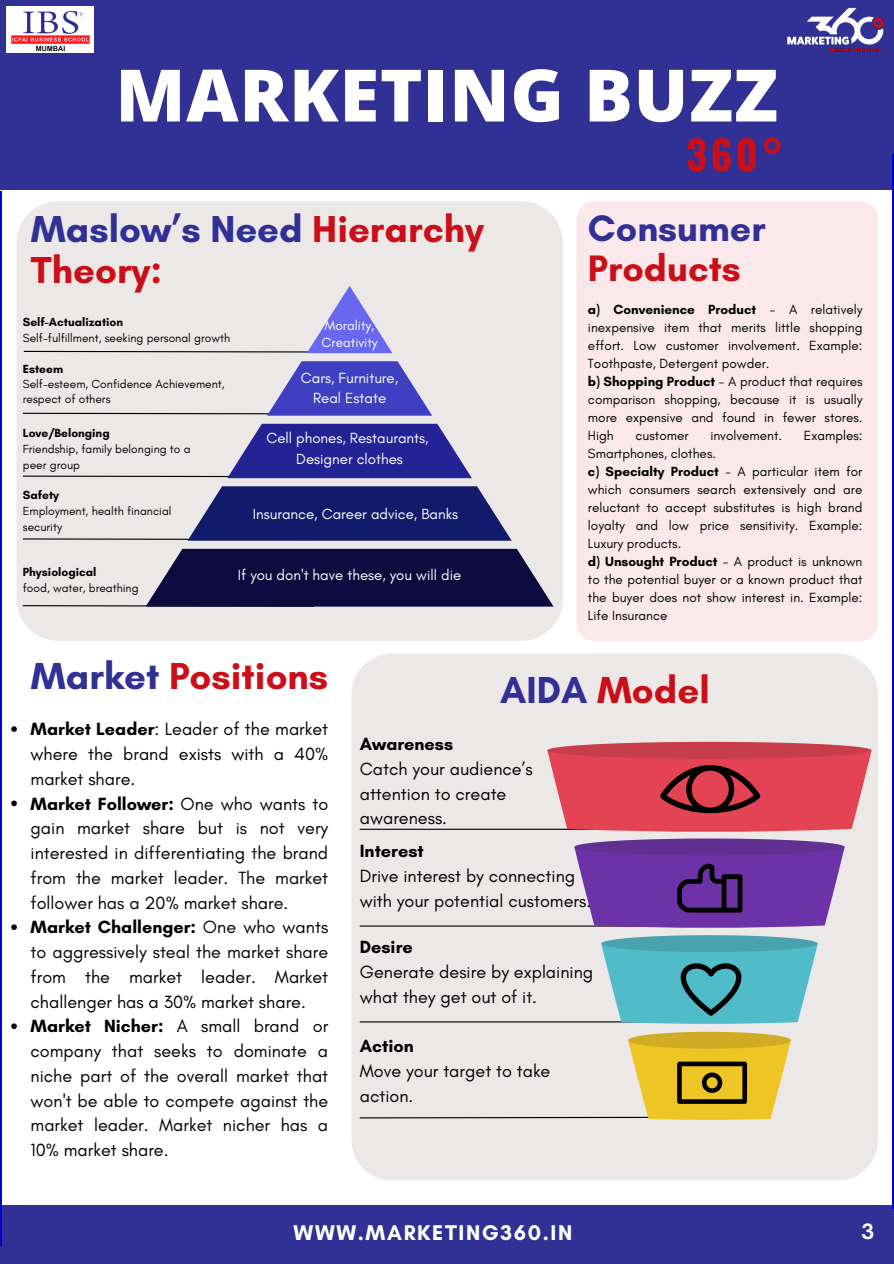
<style>
.page{position:relative;width:894px;height:1264px;background:#fff}
.page>*{position:absolute;margin:0;border:0;box-sizing:border-box;transform-origin:0 0}
.t1{font:800 72.3px "Open Sans";letter-spacing:.01em;color:#fff}
.t2{font:700 40.2px "Oswald";color:#cb0f19}
.t3{font:700 38.25px/41.7px "Glacial Indifference";color:#cb0f19}
.t4{font:700 37.5px/40.5px "Glacial Indifference";color:#303095}
.t5{font:700 21.75px "Glacial Indifference";letter-spacing:.075em;color:#fff}
.t6{font:700 20.25px "Open Sauce One";color:#fff}
.t7{font:18px/24.8px "Glacial Indifference";color:#000}
.t8{font:15px/20.9px "Glacial Indifference";color:#fff;text-align:center}
.t9{font:13.65px/16.5px "Glacial Indifference";color:#fff}
.t10{font:13.5px/18px "Glacial Indifference";color:#000}
.t11{font:12px/16px "Glacial Indifference";color:#000}
.t12{font:700 12px "Glacial Indifference";color:#000}
.s1{color:#303095}
.s2{color:#cb0f19}
.s3{font-weight:700}
</style>
<div class="page">
<div style="left:0;top:0;width:893px;height:189px;background:#303095"></div>
<div style="left:0;top:1205px;width:893px;height:58px;background:#303095"></div>
<img style="left:787px;top:7px;width:97px;height:45px">
<img style="left:7px;top:7px;width:86px;height:46px">
<div style="left:351px;top:653px;width:526px;height:526px;background:#ece8e8"></div>
<hr style="left:359px;top:828px;width:286px;height:1px;background:#000">
<hr style="left:359px;top:925px;width:286px;height:1px;background:#000">
<hr style="left:359px;top:1021px;width:286px;height:1px;background:#000">
<div style="left:16px;top:201px;width:546px;height:440px;background:#ece8e8"></div>
<svg style="left:22px;top:424px;width:450px;height:54px;background:#8b89bf"></svg>
<svg style="left:22px;top:486px;width:489px;height:54px;background:#6a6d9c"></svg>
<svg style="left:22px;top:549px;width:531px;height:58px;background:#4e4d71"></svg>
<svg style="left:22px;top:361px;width:410px;height:54px;background:#b2afd9"></svg>
<svg style="left:23px;top:286px;width:369px;height:67px;background:#d9d6e5"></svg>
<svg style="left:547px;top:742px;width:324px;height:90px;background:#d34c5a"></svg>
<svg style="left:574px;top:838px;width:270px;height:90px;background:#7441a3"></svg>
<svg style="left:601px;top:935px;width:216px;height:89px;background:#5cb3be"></svg>
<svg style="left:358px;top:1031px;width:432px;height:89px;background:#e1d3a6"></svg>
<div style="left:576px;top:201px;width:301px;height:439px;background:#fbe8ea"></div>
<svg style="left:11px;top:726px;width:6px;height:6px"></svg>
<svg style="left:11px;top:800px;width:6px;height:6px"></svg>
<svg style="left:11px;top:924px;width:6px;height:6px"></svg>
<svg style="left:11px;top:1023px;width:6px;height:6px"></svg>
<hr style="left:0;top:191px;width:2px;height:1054px;background:#0000d2">
<hr style="left:892px;top:154px;width:1px;height:1054px;background:#0000d2">
<p class="t1" style="left:115px;top:44px;width:664px">MARKETING BUZZ</p>
<h1 class="t3" style="left:31px;top:207px;width:454px"><span class="s1">Maslow’s Need</span> Hierarchy<br>Theory:</h1>
<h2 class="t12" style="left:23px;top:315px;width:102px">Self-Actualization</h2>
<h2 class="t11" style="left:23px;top:330px;width:209px">Self-fulfillment, seeking personal growth</h2>
<p class="t12" style="left:23px;top:362px;width:42px">Esteem</p>
<h5 class="t11" style="left:23px;top:376px;width:203px">Self-esteem, Confidence Achievement,</h5>
<h5 class="t11" style="left:23px;top:391px;width:89px">respect of others</h5>
<h5 class="t12" style="left:23px;top:425px;width:88px">Love/Belonging</h5>
<h5 class="t11" style="left:23px;top:440px;width:169px">Friendship, family belonging to a peer group</h5>
<h5 class="t12" style="left:23px;top:488px;width:38px">Safety</h5>
<p class="t11" style="left:23px;top:503px;width:150px">Employment, health financial security</p>
<p class="t12" style="left:23px;top:564px;width:75px">Physiological</p>
<p class="t11" style="left:23px;top:580px;width:117px">food, water, breathing</p>
<p class="t9" style="left:321px;top:317px;width:58px">Morality,<br>Creativity</p>
<p class="t8" style="left:301px;top:367px;width:99px;line-height:20.4px">Cars, Furniture,<br>Real Estate</p>
<p class="t8" style="left:266px;top:428px;width:164px">Cell phones, Restaurants,<br>Designer clothes</p>
<p class="t8" style="left:253px;top:503px;width:207px">Insurance, Career advice, Banks</p>
<p class="t8" style="left:238px;top:564px;width:225px">If you don't have these, you will die</p>
<h2 class="t2" style="left:686px;top:123px;width:98px">360°</h2>
<h6 class="t4" style="left:588px;top:207px;width:179px">Consumer<br><span class="s2">Products</span></h6>
<h4 class="t10" style="left:588px;top:300px;width:276px"><span class="s3">a) Convenience Product</span> - A relatively inexpensive item that merits little shopping effort. Low customer involvement. Example:<br>Toothpaste, Detergent powder.<br><span class="s3">b) Shopping Product</span> - A product that requires comparison shopping, because it is usually more expensive and found in fewer stores.<br>High</h4>
<h4 class="t10" style="left:635px;top:426px;width:55px">customer</h4>
<h4 class="t10" style="left:710px;top:426px;width:73px">involvement.</h4>
<h4 class="t10" style="left:803px;top:426px;width:60px">Examples:</h4>
<h4 class="t10" style="left:588px;top:444px;width:276px">Smartphones, clothes.<br><span class="s3">c) Specialty Product</span> - A particular item for which consumers search extensively and are reluctant to accept substitutes is high brand loyalty and low price sensitivity. Example:<br>Luxury products.<br><span class="s3">d) Unsought Product</span> - A product is unknown to the potential buyer or a known product that the buyer does not show interest in. Example:<br>Life Insurance</h4>
<p class="t3" style="left:31px;top:654px;width:299px"><span class="s1">Market</span> Positions</p>
<p class="t7" style="left:31px;top:716px;width:299px;text-align:justify"><span class="s3">Market Leader</span>: Leader of the market where the brand exists with a 40% market share.</p>
<p class="t7" style="left:31px;top:790px;width:299px;text-align:justify"><span class="s3">Market Follower:</span> One who wants to gain market share but is not very interested in differentiating the brand from the market leader. The market follower has a 20% market share.</p>
<p class="t7" style="left:31px;top:914px;width:299px;text-align:justify"><span class="s3">Market Challenger:</span> One who wants to aggressively steal the market share from the market leader. Market challenger has a 30% market share.</p>
<h4 class="t7" style="left:31px;top:1013px;width:299px;text-align:justify"><span class="s3">Market Nicher:</span> A small brand or company that seeks to dominate a niche part of the overall market that won't be able to compete against the market leader. Market nicher has a 10% market share.</h4>
<h2 class="t3" style="left:500px;top:668px;width:211px"><span class="s1">AIDA</span> Model</h2>
<h2 class="t7" style="left:359px;top:731px;width:174px"><span class="s3">Awareness<br></span>Catch your audience’s attention to create awareness.</h2>
<p class="t7" style="left:359px;top:838px;width:233px"><span class="s3">Interest<br></span>Drive interest by connecting with your potential customers.</p>
<h4 class="t7" style="left:359px;top:934px;width:235px"><span class="s3">Desire<br></span>Generate desire by explaining what they get out of it.</h4>
<h4 class="t7" style="left:359px;top:1033px;width:192px"><span class="s3">Action<br></span>Move your target to take action.</h4>
<p class="t5" style="left:293px;top:1218px;width:280px">WWW.MARKETING360.IN</p>
<p class="t6" style="left:860px;top:1218px;width:15px">3</p>
</div>
